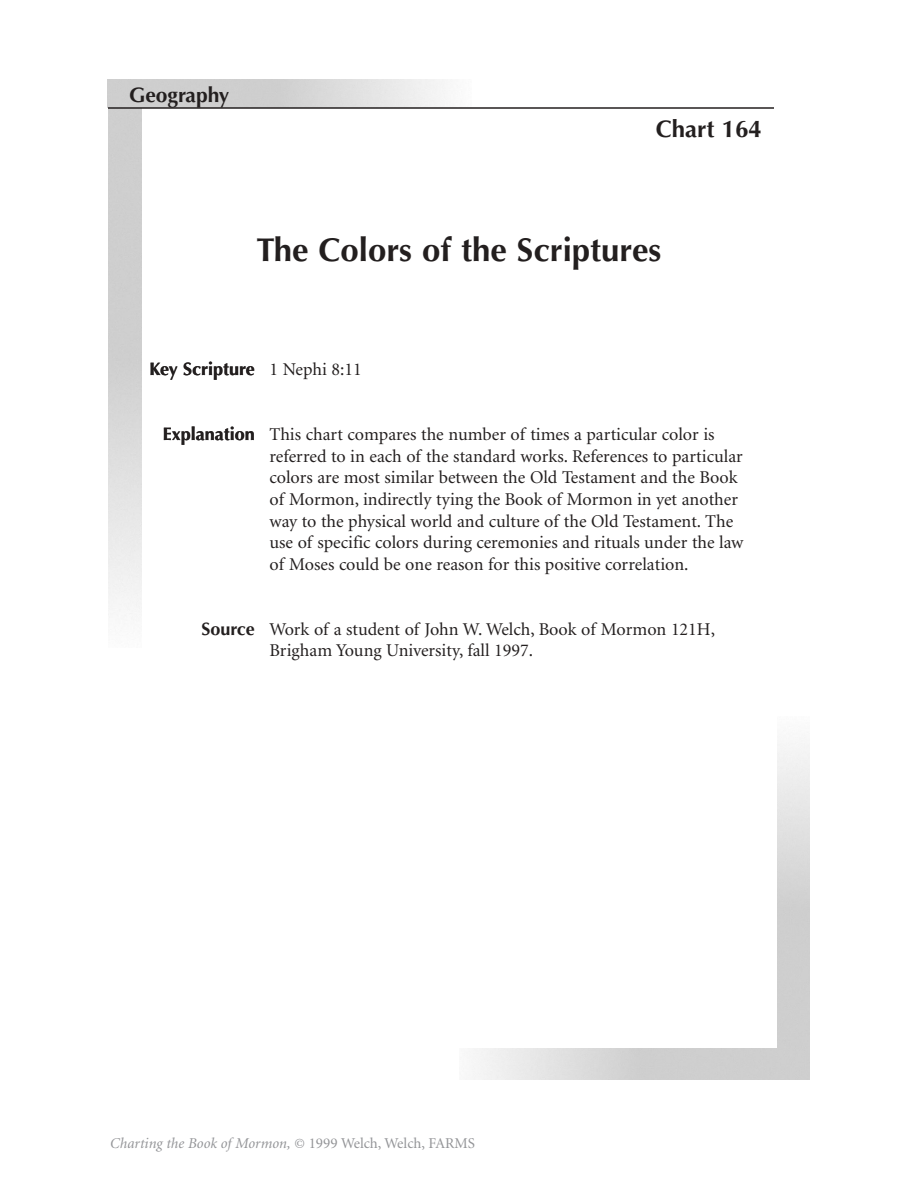
<style>
.page{position:relative;width:918px;height:1188px;background:#fff}
.page>*{position:absolute;margin:0;border:0;box-sizing:border-box;transform-origin:0 0}
.t1{font:700 33px "Optima";color:#231f1f}
.t2{font:700 24px "Optima";color:#231f1f}
.t3{font:700 21px "Optima";color:#231f1f}
.t4{font:18px/21.6px "Minion";color:#231f1f}
.t5{font:700 18px "Optima";color:#231f1f}
.t6{font:italic 15px "Minion";color:#939497}
.s1{font-style:normal}
</style>
<div class="page">
<hr style="left:108px;top:107px;width:666px;height:2px;background:#231f1f">
<p class="t3" style="left:129px;top:86px;width:102px">Geography</p>
<h2 class="t2" style="left:656px;top:118px;width:108px">Chart 164</h2>
<h1 class="t1" style="left:257px;top:236px;width:406px">The Colors of the Scriptures</h1>
<p class="t5" style="left:149px;top:361px;width:107px">Key Scripture</p>
<p class="t4" style="left:270px;top:360px;width:94px">1 Nephi 8:11</p>
<p class="t5" style="left:163px;top:427px;width:94px">Explanation</p>
<p class="t4" style="left:270px;top:425px;width:475px">This chart compares the number of times a particular color is referred to in each of the standard works. References to particular colors are most similar between the Old Testament and the Book of Mormon, indirectly tying the Book of Mormon in yet another way to the physical world and culture of the Old Testament. The use of specific colors during ceremonies and rituals under the law of Moses could be one reason for this positive correlation.</p>
<p class="t5" style="left:202px;top:621px;width:55px">Source</p>
<p class="t4" style="left:270px;top:620px;width:447px">Work of a student of John W. Welch, Book of Mormon 121H,<br>Brigham Young University, fall 1997.</p>
<p class="t6" style="left:110px;top:1137px;width:366px">Charting the Book of Mormon, <span class="s1">© 1999 Welch, Welch, FARMS</span></p>
</div>
